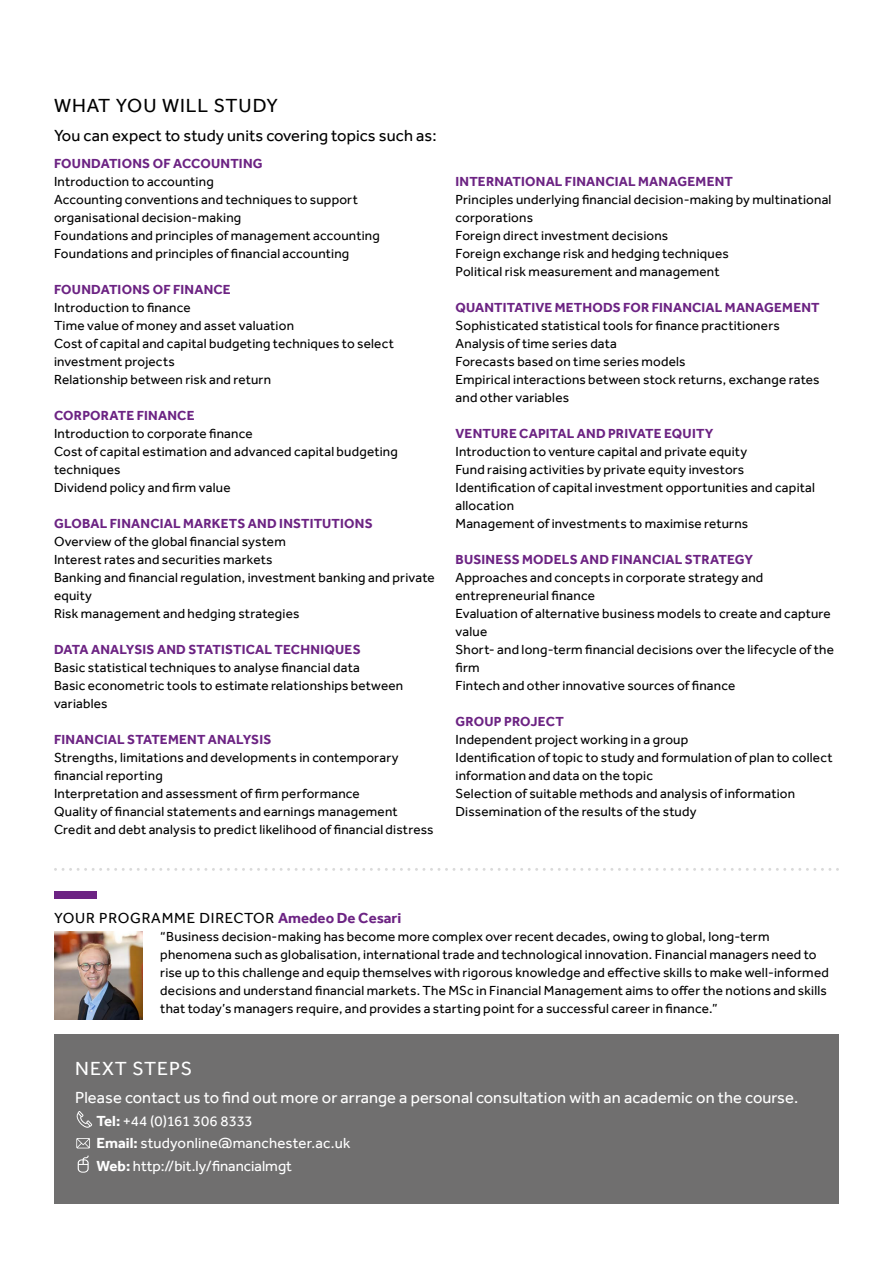
<style>
.page{position:relative;width:893px;height:1263px;background:#fff}
.page>*{position:absolute;margin:0;border:0;box-sizing:border-box;transform-origin:0 0}
.t1{font:19.5px "Effra";letter-spacing:.05em;color:#000}
.t2{font:19.5px "Effra";letter-spacing:.05em;color:#fff}
.t3{font:16.5px "Effra";letter-spacing:.005em;color:#fff}
.t4{font:16.5px "Effra";letter-spacing:.005em;color:#000}
.t5{font:15px/22.5px "Effra";color:#fff}
.t6{font:15px "Effra";letter-spacing:.05em;color:#000}
.t7{font:13.5px/18px "Effra";letter-spacing:.015em;color:#000}
.t8{font:700 13.5px "Effra";letter-spacing:.015em;color:#6c2383}
.s1{font-weight:700;color:#6c2383}
.s2{font-weight:700}
</style>
<div class="page">
<div style="left:54px;top:1035px;width:785px;height:169px;background:#706f6f"></div>
<div style="left:54px;top:891px;width:43px;height:8px;background:#6c2383"></div>
<svg style="left:55px;top:868px;width:775px;height:3px"></svg>
<svg style="left:76px;top:1111px;width:16px;height:17px"></svg>
<svg style="left:78px;top:1155px;width:11px;height:18px"></svg>
<svg style="left:76px;top:1138px;width:14px;height:10px"></svg>
<img style="left:54px;top:931px;width:88px;height:88px">
<h1 class="t1" style="left:54px;top:94px;width:226px">WHAT YOU WILL STUDY</h1>
<p class="t4" style="left:54px;top:126px;width:384px">You can expect to study units covering topics such as:</p>
<p class="t8" style="left:54px;top:155px;width:210px">FOUNDATIONS OF ACCOUNTING</p>
<p class="t7" style="left:54px;top:172px;width:327px">Introduction to accounting<br>Accounting conventions and techniques to support organisational decision-making<br>Foundations and principles of management accounting Foundations and principles of financial accounting</p>
<p class="t8" style="left:54px;top:281px;width:178px">FOUNDATIONS OF FINANCE</p>
<p class="t7" style="left:54px;top:298px;width:341px">Introduction to finance<br>Time value of money and asset valuation<br>Cost of capital and capital budgeting techniques to select investment projects<br>Relationship between risk and return</p>
<p class="t8" style="left:54px;top:407px;width:142px">CORPORATE FINANCE</p>
<p class="t7" style="left:54px;top:424px;width:345px">Introduction to corporate finance<br>Cost of capital estimation and advanced capital budgeting techniques<br>Dividend policy and firm value</p>
<p class="t8" style="left:54px;top:515px;width:320px">GLOBAL FINANCIAL MARKETS AND INSTITUTIONS</p>
<p class="t7" style="left:54px;top:532px;width:382px">Overview of the global financial system<br>Interest rates and securities markets<br>Banking and financial regulation, investment banking and private equity<br>Risk management and hedging strategies</p>
<p class="t8" style="left:54px;top:641px;width:308px">DATA ANALYSIS AND STATISTICAL TECHNIQUES</p>
<p class="t7" style="left:54px;top:658px;width:351px">Basic statistical techniques to analyse financial data<br>Basic econometric tools to estimate relationships between variables</p>
<p class="t8" style="left:54px;top:731px;width:219px">FINANCIAL STATEMENT ANALYSIS</p>
<p class="t7" style="left:54px;top:748px;width:381px">Strengths, limitations and developments in contemporary financial reporting<br>Interpretation and assessment of firm performance<br>Quality of financial statements and earnings management Credit and debt analysis to predict likelihood of financial distress</p>
<p class="t8" style="left:455px;top:173px;width:279px">INTERNATIONAL FINANCIAL MANAGEMENT</p>
<p class="t7" style="left:455px;top:190px;width:377px">Principles underlying financial decision-making by multinational corporations<br>Foreign direct investment decisions<br>Foreign exchange risk and hedging techniques<br>Political risk measurement and management</p>
<p class="t8" style="left:455px;top:299px;width:366px">QUANTITATIVE METHODS FOR FINANCIAL MANAGEMENT</p>
<p class="t7" style="left:455px;top:316px;width:366px">Sophisticated statistical tools for finance practitioners Analysis of time series data<br>Forecasts based on time series models<br>Empirical interactions between stock returns, exchange rates and other variables</p>
<p class="t8" style="left:455px;top:425px;width:260px">VENTURE CAPITAL AND PRIVATE EQUITY</p>
<p class="t7" style="left:455px;top:442px;width:361px">Introduction to venture capital and private equity<br>Fund raising activities by private equity investors Identification of capital investment opportunities and capital allocation<br>Management of investments to maximise returns</p>
<p class="t8" style="left:455px;top:551px;width:299px">BUSINESS MODELS AND FINANCIAL STRATEGY</p>
<p class="t7" style="left:455px;top:568px;width:380px">Approaches and concepts in corporate strategy and entrepreneurial finance<br>Evaluation of alternative business models to create and capture value<br>Short- and long-term financial decisions over the lifecycle of the firm<br>Fintech and other innovative sources of finance</p>
<p class="t8" style="left:455px;top:713px;width:110px">GROUP PROJECT</p>
<p class="t7" style="left:455px;top:730px;width:379px">Independent project working in a group<br>Identification of topic to study and formulation of plan to collect information and data on the topic<br>Selection of suitable methods and analysis of information Dissemination of the results of the study</p>
<p class="t6" style="left:54px;top:909px;width:349px">YOUR PROGRAMME DIRECTOR <span class="s1">Amedeo De Cesari</span></p>
<p class="t7" style="left:160px;top:927px;width:670px">“Business decision-making has become more complex over recent decades, owing to global, long-term phenomena such as globalisation, international trade and technological innovation. Financial managers need to rise up to this challenge and equip themselves with rigorous knowledge and effective skills to make well-informed decisions and understand financial markets. The MSc in Financial Management aims to offer the notions and skills that today’s managers require, and provides a starting point for a successful career in finance.”</p>
<h1 class="t2" style="left:75px;top:1057px;width:119px">NEXT STEPS</h1>
<p class="t3" style="left:75px;top:1088px;width:724px">Please contact us to find out more or arrange a personal consultation with an academic on the course.</p>
<p class="t5" style="left:97px;top:1109px;width:255px"><span class="s2">Tel:</span> +44 (0)161 306 8333<br><span class="s2">Email:</span> studyonline@manchester.ac.uk<br><span class="s2">Web:</span> http://bit.ly/financialmgt</p>
</div>
